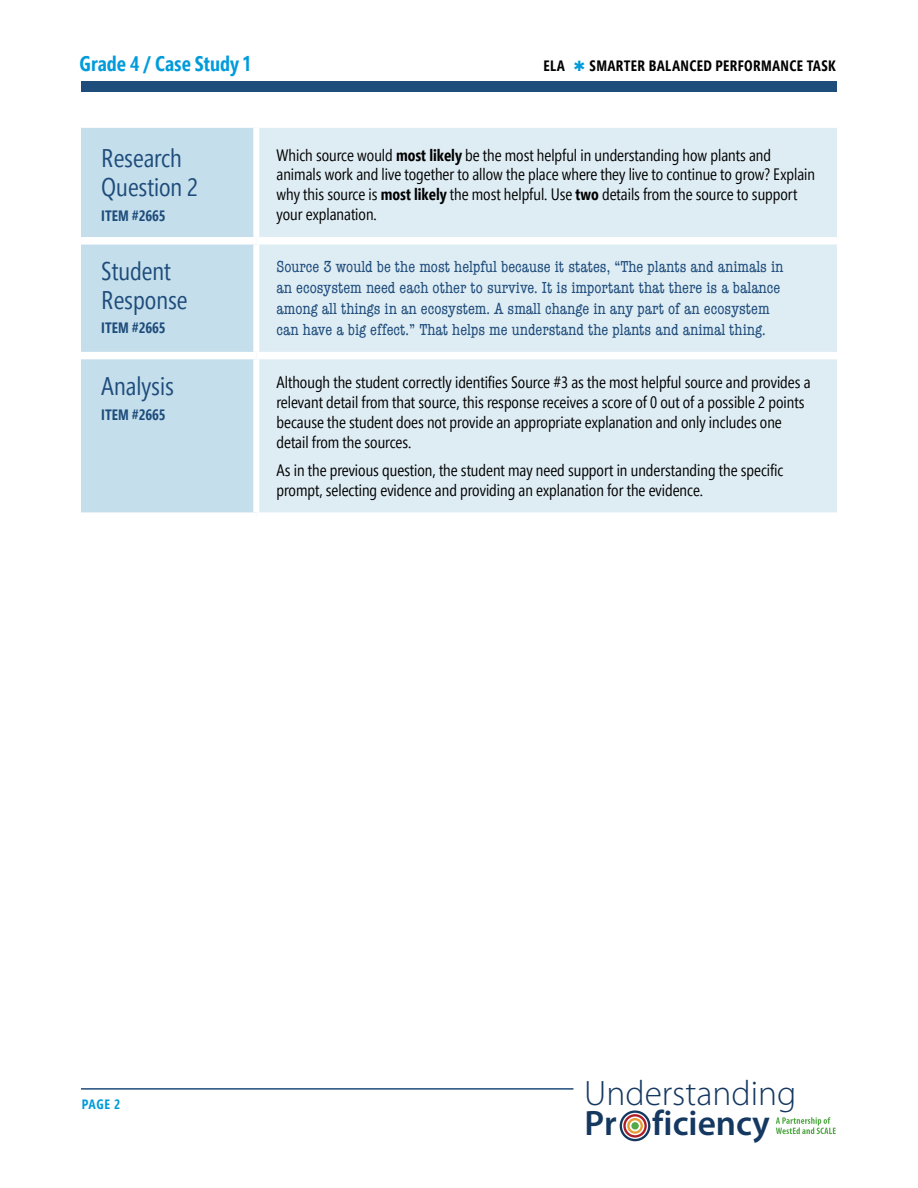
<style>
.page{position:relative;width:918px;height:1188px;background:#fff}
.page>*{position:absolute;margin:0;border:0;box-sizing:border-box;transform-origin:0 0}
.t1{font:300 35.4px "Myriad Pro";color:#143860}
.t2{font:600 35.4px "Myriad Pro";color:#143860}
.Table_H1_Left_Column{font:25.5px/28.5px "Segoe Pro Cond";color:#1e4c7b}
.t3{font:700 21px "Segoe Pro Cond";color:#009bdb}
.Table_body{font:16.5px/19.8px "Segoe Pro Cond";color:#000}
.Student_Response_Bod{font:condensed 16.5px/21px "American Typewriter";color:#1e4c7b}
.t4{font:700 15px "Segoe Pro Cond";letter-spacing:.02em;color:#000}
.Table_H1_Sub{font:700 15px "Segoe Pro Cond";color:#1e4c7b}
.t5{font:700 13.5px "Segoe Pro Cond";color:#009bdb}
.s1{color:#009bdb}
.s2{font-weight:700}
</style>
<div class="page">
<hr style="left:81px;top:1088px;width:492px;height:2px;background:#1e4c7b">
<svg style="left:776px;top:1117px;width:60px;height:17px"></svg>
<div style="left:620px;top:1110px;width:30px;height:31px;border:2px solid #143860;border-radius:50%"></div>
<div style="left:623px;top:1114px;width:24px;height:24px;border:2px solid #ad1f28;border-radius:50%"></div>
<div style="left:627px;top:1118px;width:16px;height:16px;border:2px solid #e49f39;border-radius:50%"></div>
<div style="left:631px;top:1122px;width:8px;height:8px;background:#53a947;border-radius:50%"></div>
<div style="left:81px;top:82px;width:756px;height:10px;background:#1e4c7b"></div>
<div style="left:81px;top:128px;width:172px;height:384px;background:#c4deeb"></div>
<div style="left:259px;top:128px;width:578px;height:384px;background:#deecf3"></div>
<div style="left:81px;top:237px;width:175px;height:8px;background:#fff"></div>
<div style="left:256px;top:237px;width:581px;height:8px;background:#fff"></div>
<div style="left:81px;top:352px;width:175px;height:7px;background:#fff"></div>
<div style="left:256px;top:352px;width:581px;height:7px;background:#fff"></div>
<p class="t3" style="left:80px;top:50px;width:172px">Grade 4 / Case Study 1</p>
<p class="t4" style="left:544px;top:56px;width:294px">ELA <span class="s1">✱</span> SMARTER BALANCED PERFORMANCE TASK</p>
<p class="Table_H1_Left_Column" style="left:101px;top:144px;width:98px">Research<br>Question 2</p>
<p class="Table_H1_Sub" style="left:101px;top:206px;width:66px">ITEM #2665</p>
<p class="Table_H1_Left_Column" style="left:101px;top:257px;width:88px">Student<br>Response</p>
<p class="Table_H1_Sub" style="left:101px;top:319px;width:66px">ITEM #2665</p>
<p class="Table_H1_Left_Column" style="left:101px;top:372px;width:74px">Analysis</p>
<p class="Table_H1_Sub" style="left:101px;top:405px;width:66px">ITEM #2665</p>
<p class="Table_body" style="left:277px;top:145px;width:540px">Which source would <span class="s2">most likely</span> be the most helpful in understanding how plants and animals work and live together to allow the place where they live to continue to grow? Explain why this source is <span class="s2">most likely</span> the most helpful. Use <span class="s2">two</span> details from the source to support your explanation.</p>
<p class="Student_Response_Bod" style="left:277px;top:256px;width:508px">Source 3 would be the most helpful because it states, “The plants and animals in an ecosystem need each other to survive. It is important that there is a balance among all things in an ecosystem. A small change in any part of an ecosystem can have a big effect.” That helps me understand the plants and animal thing.</p>
<p class="Table_body" style="left:277px;top:373px;width:536px">Although the student correctly identifies Source #3 as the most helpful source and provides a relevant detail from that source, this response receives a score of 0 out of a possible 2 points because the student does not provide an appropriate explanation and only includes one detail from the sources.</p>
<p class="Table_body" style="left:277px;top:461px;width:508px">As in the previous question, the student may need support in understanding the specific prompt, selecting evidence and providing an explanation for the evidence.</p>
<p class="t5" style="left:82px;top:1096px;width:40px">PAGE 2</p>
<h1 class="t1" style="left:584px;top:1072px;width:214px">Understanding</h1>
<h1 class="t2" style="left:584px;top:1100px;width:187px">Pr ficiency</h1>
</div>
